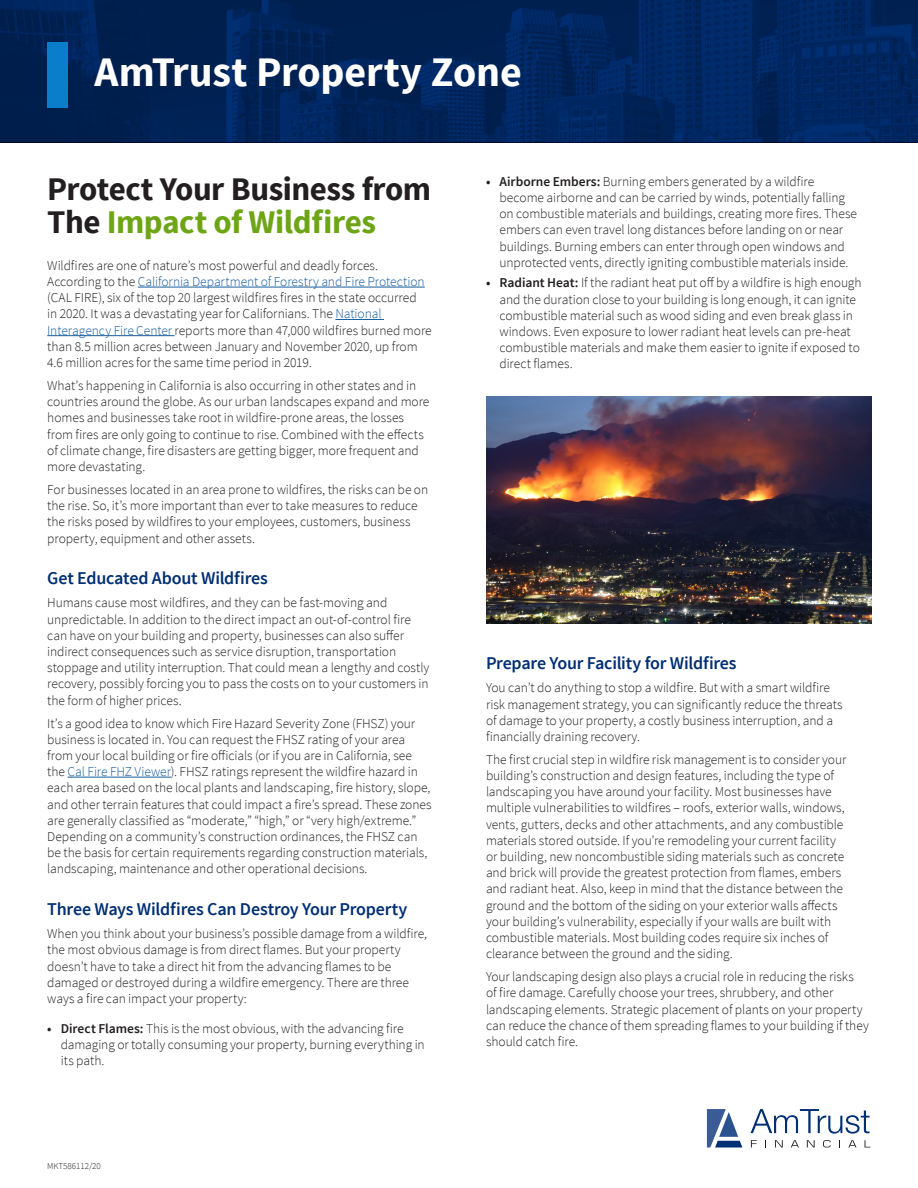
<style>
.page{position:relative;width:918px;height:1188px;background:#fff}
.page>*{position:absolute;margin:0;border:0;box-sizing:border-box;transform-origin:0 0}
.Body_Copy{font:700 42px "Source Sans Pro";letter-spacing:-.005em;color:#fff}
.Body_Copy-2{font:700 33px/33px "Source Sans Pro";letter-spacing:-.015em;color:#231f20}
.Body_Copy-3{font:600 18px "Source Sans Pro";letter-spacing:-.015em;color:#002f73}
.Body_Copy-4{font:300 13.5px/16.2px "Source Sans Pro";letter-spacing:-.005em;color:#231f20}
.t1{font:300 9px "Source Sans Pro";color:#231f20}
.s1{color:#6ea516}
.s2{color:#175d9e}
.s3{font-weight:600}
</style>
<div class="page">
<img style="left:0;top:0;width:918px;height:142px">
<div style="left:47px;top:42px;width:21px;height:66px;background:#0a7eca"></div>
<hr style="left:138px;top:287px;width:287px;height:1px;background:#175d9e">
<hr style="left:335px;top:319px;width:49px;height:1px;background:#175d9e">
<hr style="left:47px;top:335px;width:128px;height:1px;background:#175d9e">
<hr style="left:68px;top:777px;width:103px;height:1px;background:#175d9e">
<svg style="left:751px;top:1109px;width:119px;height:25px"></svg>
<svg style="left:751px;top:1140px;width:6px;height:7px"></svg>
<svg style="left:775px;top:1140px;width:8px;height:7px"></svg>
<svg style="left:791px;top:1140px;width:8px;height:7px"></svg>
<svg style="left:807px;top:1140px;width:8px;height:7px"></svg>
<svg style="left:823px;top:1140px;width:8px;height:8px"></svg>
<svg style="left:848px;top:1140px;width:9px;height:7px"></svg>
<svg style="left:707px;top:1109px;width:35px;height:39px"></svg>
<img style="left:487px;top:396px;width:384px;height:227px">
<p class="Body_Copy" style="left:94px;top:45px;width:429px">AmTrust Property Zone</p>
<p class="Body_Copy-2" style="left:47px;top:174px;width:385px">Protect Your Business from<br>The <span class="s1">Impact of Wildfires</span></p>
<p class="Body_Copy-4" style="left:47px;top:257px;width:386px">Wildfires are one of nature’s most powerful and deadly forces.<br>According to the <span class="s2">California Department of Forestry and Fire Protection </span>(CAL FIRE), six of the top 20 largest wildfires fires in the state occurred<br>in 2020. It was a devastating year for Californians. The <span class="s2">National Interagency Fire Center</span> reports more than 47,000 wildfires burned more than 8.5 million acres between January and November 2020, up from 4.6 million acres for the same time period in 2019.</p>
<p class="Body_Copy-4" style="left:47px;top:377px;width:384px">What’s happening in California is also occurring in other states and in countries around the globe. As our urban landscapes expand and more homes and businesses take root in wildfire-prone areas, the losses from fires are only going to continue to rise. Combined with the effects of climate change, fire disasters are getting bigger, more frequent and more devastating.</p>
<p class="Body_Copy-4" style="left:47px;top:481px;width:383px">For businesses located in an area prone to wildfires, the risks can be on the rise. So, it’s more important than ever to take measures to reduce the risks posed by wildfires to your employees, customers, business property, equipment and other assets.</p>
<p class="Body_Copy-3" style="left:47px;top:567px;width:222px">Get Educated About Wildfires</p>
<p class="Body_Copy-4" style="left:47px;top:595px;width:384px">Humans cause most wildfires, and they can be fast-moving and unpredictable. In addition to the direct impact an out-of-control fire can have on your building and property, businesses can also suffer indirect consequences such as service disruption, transportation stoppage and utility interruption. That could mean a lengthy and costly recovery, possibly forcing you to pass the costs on to your customers in the form of higher prices.</p>
<p class="Body_Copy-4" style="left:47px;top:715px;width:386px">It’s a good idea to know which Fire Hazard Severity Zone (FHSZ) your business is located in. You can request the FHSZ rating of your area from your local building or fire officials (or if you are in California, see the <span class="s2">Cal Fire FHZ Viewer</span>). FHSZ ratings represent the wildfire hazard in each area based on the local plants and landscaping, fire history, slope, and other terrain features that could impact a fire’s spread. These zones are generally classified as “moderate,” “high,” or “very high/extreme.” Depending on a community’s construction ordinances, the FHSZ can be the basis for certain requirements regarding construction materials, landscaping, maintenance and other operational decisions.</p>
<p class="Body_Copy-3" style="left:47px;top:898px;width:362px">Three Ways Wildfires Can Destroy Your Property</p>
<p class="Body_Copy-4" style="left:47px;top:926px;width:381px">When you think about your business’s possible damage from a wildfire, the most obvious damage is from direct flames. But your property doesn’t have to take a direct hit from the advancing flames to be damaged or destroyed during a wildfire emergency. There are three ways a fire can impact your property:</p>
<p class="Body_Copy-4" style="left:61px;top:1020px;width:366px;text-indent:-14px"><span class="s3">• Direct Flames:</span> This is the most obvious, with the advancing fire damaging or totally consuming your property, burning everything in its path.</p>
<p class="t1" style="left:47px;top:1161px;width:55px">MKT586112/20</p>
<p class="Body_Copy-4" style="left:500px;top:173px;width:359px;text-indent:-14px"><span class="s3">• Airborne Embers:</span> Burning embers generated by a wildfire become airborne and can be carried by winds, potentially falling on combustible materials and buildings, creating more fires. These embers can even travel long distances before landing on or near buildings. Burning embers can enter through open windows and unprotected vents, directly igniting combustible materials inside.</p>
<p class="Body_Copy-4" style="left:500px;top:275px;width:364px;text-indent:-14px"><span class="s3">• Radiant Heat:</span> If the radiant heat put off by a wildfire is high enough and the duration close to your building is long enough, it can ignite combustible material such as wood siding and even break glass in windows. Even exposure to lower radiant heat levels can pre-heat combustible materials and make them easier to ignite if exposed to direct flames.</p>
<p class="Body_Copy-3" style="left:486px;top:652px;width:252px">Prepare Your Facility for Wildfires</p>
<p class="Body_Copy-4" style="left:486px;top:680px;width:358px">You can’t do anything to stop a wildfire. But with a smart wildfire risk management strategy, you can significantly reduce the threats of damage to your property, a costly business interruption, and a financially draining recovery.</p>
<p class="Body_Copy-4" style="left:486px;top:751px;width:362px">The first crucial step in wildfire risk management is to consider your building’s construction and design features, including the type of landscaping you have around your facility. Most businesses have multiple vulnerabilities to wildfires – roofs, exterior walls, windows, vents, gutters, decks and other attachments, and any combustible materials stored outside. If you’re remodeling your current facility or building, new noncombustible siding materials such as concrete and brick will provide the greatest protection from flames, embers and radiant heat. Also, keep in mind that the distance between the ground and the bottom of the siding on your exterior walls affects your building’s vulnerability, especially if your walls are built with combustible materials. Most building codes require six inches of clearance between the ground and the siding.</p>
<p class="Body_Copy-4" style="left:486px;top:969px;width:384px">Your landscaping design also plays a crucial role in reducing the risks<br>of fire damage. Carefully choose your trees, shrubbery, and other landscaping elements. Strategic placement of plants on your property can reduce the chance of them spreading flames to your building if they should catch fire.</p>
</div>
